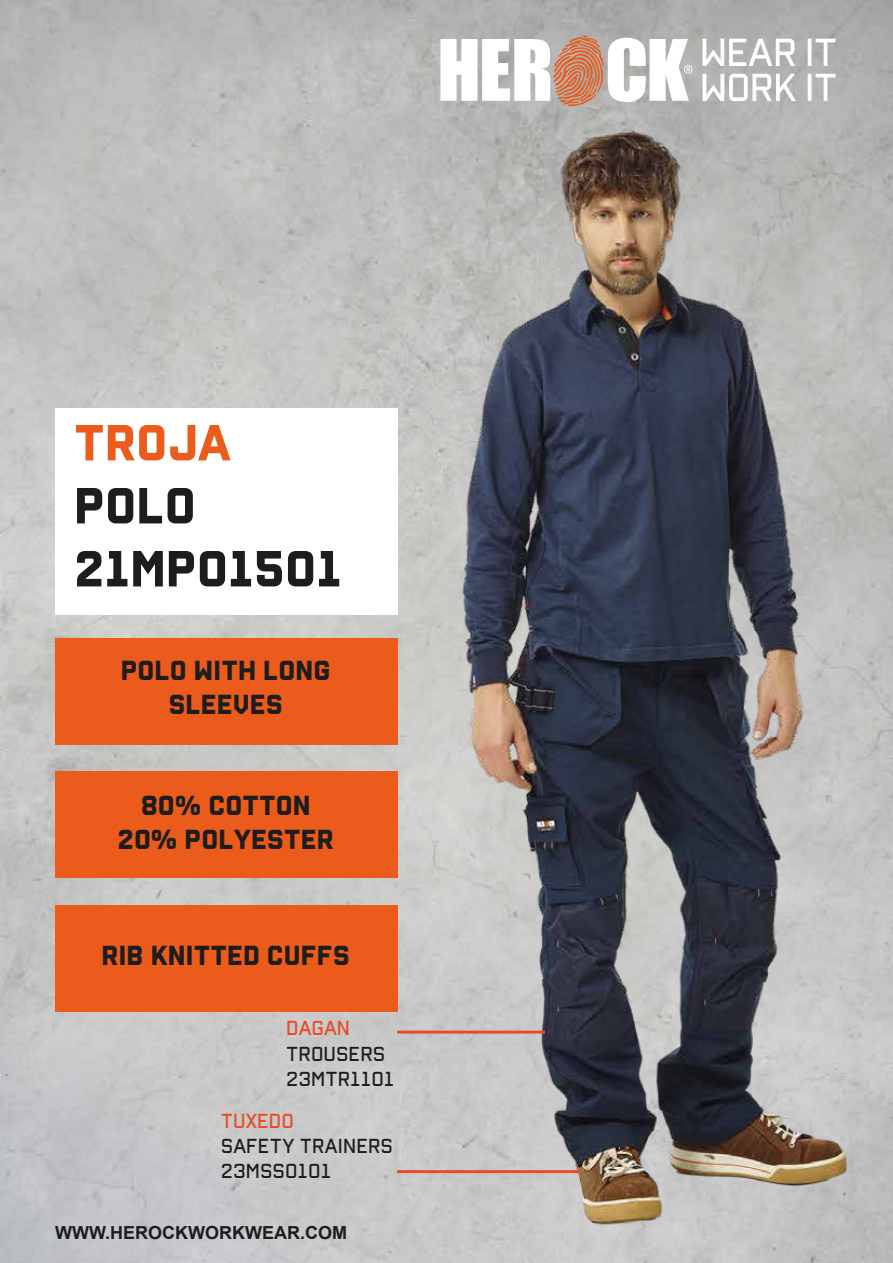
<style>
.page{position:relative;width:893px;height:1263px;background:#fff}
.page>*{position:absolute;margin:0;border:0;box-sizing:border-box;transform-origin:0 0}
.t1{font:500 52.5px/63px "Reload Alt";color:#1d1d1b}
.t2{font:500 52.5px "Reload Alt";color:#eb5b1b}
.t3{font:500 28.5px/34.2px "Reload Alt";color:#1d1d1b;text-align:center}
.t4{font:300 21px/25.2px "Reload Alt";color:#1d1d1b}
.t5{font:300 21px "Reload Alt";color:#e94b26}
.t6{font:700 18px "Arial";color:#1d1d1b}
</style>
<div class="page">
<div style="left:55px;top:638px;width:342px;height:107px;background:#eb5b1b"></div>
<div style="left:55px;top:771px;width:342px;height:107px;background:#eb5b1b"></div>
<div style="left:55px;top:905px;width:342px;height:107px;background:#eb5b1b"></div>
<svg style="left:440px;top:36px;width:252px;height:46px"></svg>
<svg style="left:706px;top:39px;width:129px;height:27px"></svg>
<svg style="left:706px;top:74px;width:90px;height:8px"></svg>
<svg style="left:811px;top:74px;width:24px;height:8px"></svg>
<img style="left:72px;top:82px;width:821px;height:1153px">
<svg style="left:394px;top:1029px;width:154px;height:6px"></svg>
<svg style="left:394px;top:1168px;width:190px;height:6px"></svg>
<h1 class="t2" style="left:74px;top:411px;width:158px">TROJA</h1>
<h1 class="t1" style="left:74px;top:475px;width:269px">POLO<br>21MPO1501</h1>
<p class="t3" style="left:121px;top:653px;width:211px">POLO WITH LONG<br>SLEEVES</p>
<p class="t3" style="left:117px;top:788px;width:218px">80% COTTON<br>20% POLYESTER</p>
<p class="t3" style="left:101px;top:939px;width:250px">RIB KNITTED CUFFS</p>
<p class="t5" style="left:286px;top:1016px;width:65px">DAGAN</p>
<p class="t4" style="left:286px;top:1041px;width:110px">TROUSERS<br>23MTR1101</p>
<p class="t5" style="left:221px;top:1109px;width:74px">TUXEDO</p>
<p class="t4" style="left:221px;top:1134px;width:174px">SAFETY TRAINERS<br>23MSS0101</p>
<p class="t6" style="left:55px;top:1220px;width:293px">WWW.HEROCKWORKWEAR.COM</p>
</div>
